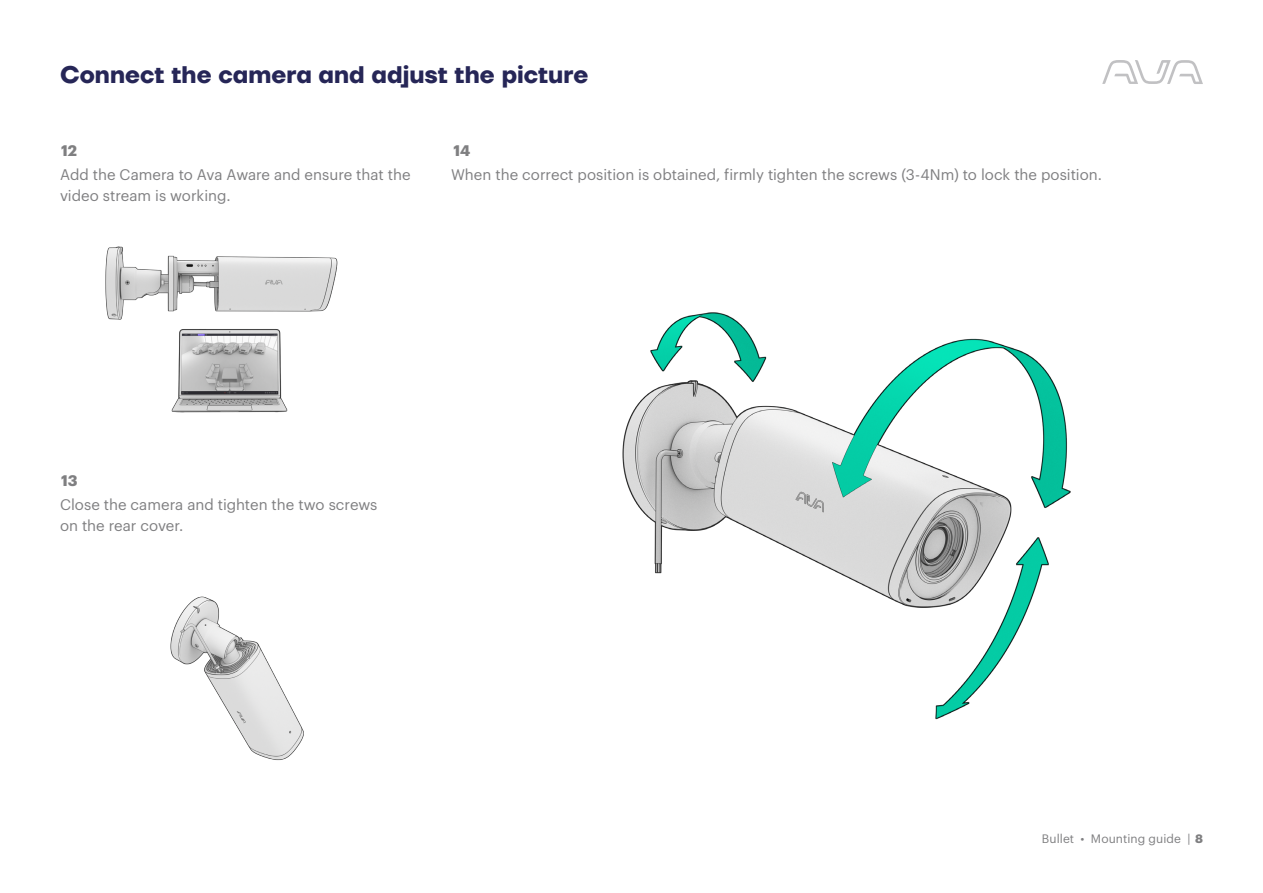
<style>
.page{position:relative;width:1263px;height:893px;background:#fff}
.page>*{position:absolute;margin:0;border:0;box-sizing:border-box;transform-origin:0 0}
.t1{font:700 24px "TT Firs Neue";color:#262657}
.t2{font:15px/21px "Graphik";color:#7f7f81}
.t3{font:700 15px "Graphik";color:#7f7f81}
.t4{font:12px "Graphik";letter-spacing:.005em;color:#7f7f81}
.s1{font-weight:700}
</style>
<div class="page">
<svg style="left:1102px;top:60px;width:101px;height:24px"></svg>
<img style="left:105px;top:246px;width:233px;height:167px">
<img style="left:170px;top:596px;width:134px;height:165px">
<img style="left:622px;top:312px;width:449px;height:408px">
<h1 class="t1" style="left:60px;top:58px;width:530px">Connect the camera and adjust the picture</h1>
<p class="t3" style="left:61px;top:139px;width:18px">12</p>
<p class="t2" style="left:60px;top:163px;width:352px">Add the Camera to Ava Aware and ensure that the video stream is working.</p>
<p class="t3" style="left:453px;top:139px;width:18px">14</p>
<p class="t2" style="left:451px;top:163px;width:653px">When the correct position is obtained, firmly tighten the screws (3-4Nm) to lock the position.</p>
<p class="t3" style="left:61px;top:469px;width:18px">13</p>
<p class="t2" style="left:60px;top:493px;width:319px">Close the camera and tighten the two screws on the rear cover.</p>
<p class="t4" style="left:1042px;top:829px;width:163px">Bullet • Mounting guide | <span class="s1">8</span></p>
</div>
